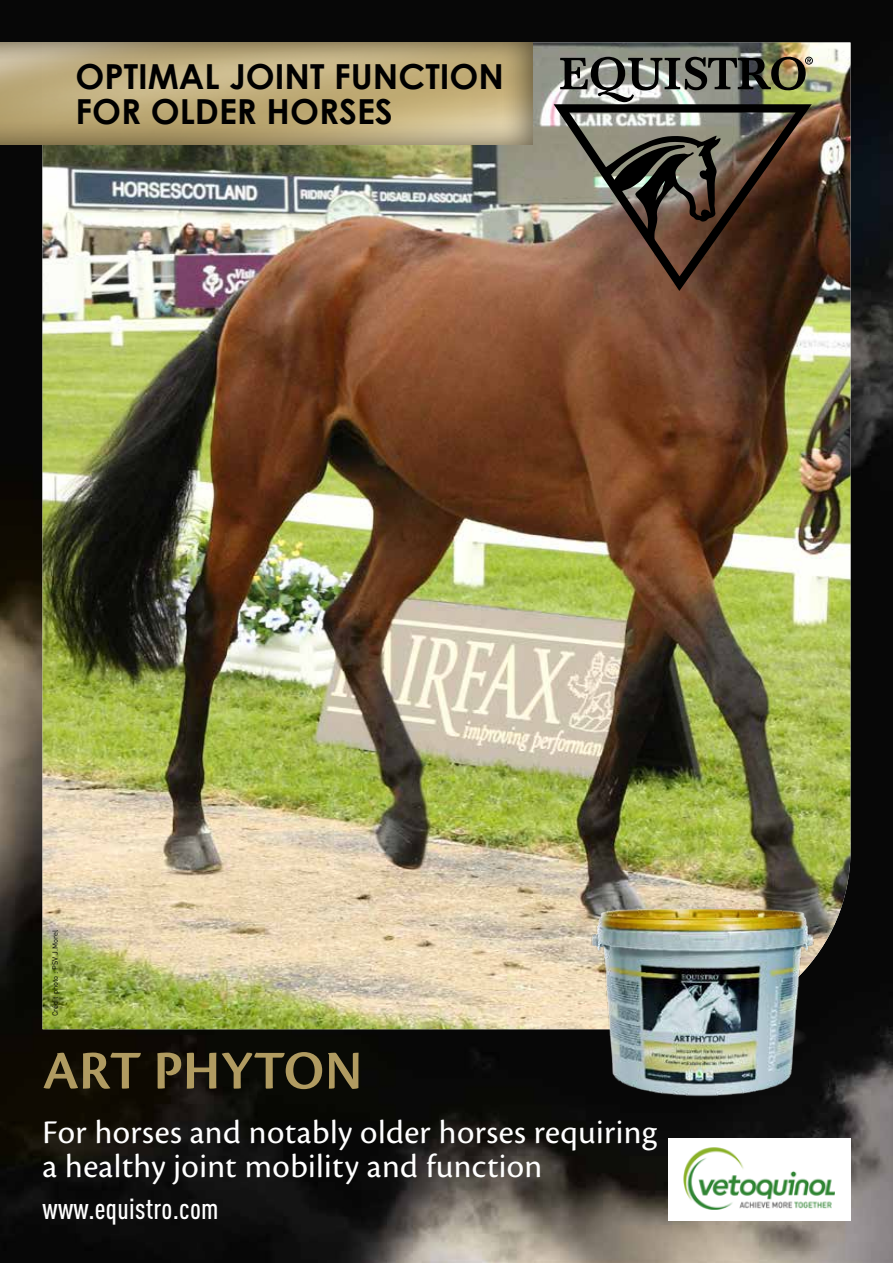
<style>
.page{position:relative;width:893px;height:1263px;background:#fff}
.page>*{position:absolute;margin:0;border:0;box-sizing:border-box;transform-origin:0 0}
.t1{font:600 56.55px "Cronos Pro";letter-spacing:.005em;color:#b09b61}
.t2{font:34.5px/34.5px "Cronos Pro";letter-spacing:.01em;color:#fff}
.t3{font:700 34.5px/34.5px "Century Gothic";color:#000}
.t4{font:500 condensed 28.95px "DINOT";letter-spacing:.01em;color:#fff}
.t5{font:7.5px "DIN Pro";color:#000}
</style>
<div class="page">
<img style="left:0;top:0;width:893px;height:1263px">
<img style="left:43px;top:43px;width:807px;height:986px">
<div style="left:0;top:40px;width:535px;height:105px;background:#000;opacity:.5"></div>
<img style="left:587px;top:909px;width:230px;height:193px">
<div style="left:668px;top:1137px;width:182px;height:83px;background:#fff"></div>
<img style="left:683px;top:1147px;width:152px;height:62px">
<svg style="left:554px;top:104px;width:258px;height:187px;background:#645042"></svg>
<svg style="left:602px;top:134px;width:120px;height:116px;background:#54493f"></svg>
<img style="left:560px;top:57px;width:253px;height:45px">
<p class="t3" style="left:75px;top:58px;width:430px">OPTIMAL JOINT FUNCTION<br>FOR OLDER HORSES</p>
<p class="t5" style="left:49px;top:1016px;width:88px;rotate:-90deg">Crédit photo : PSV J.Morel</p>
<h1 class="t1" style="left:43px;top:1038px;width:321px">ART PHYTON</h1>
<p class="t2" style="left:43px;top:1115px;width:616px">For horses and notably older horses requiring a healthy joint mobility and function</p>
<p class="t4" style="left:43px;top:1192px;width:178px">www.equistro.com</p>
</div>
